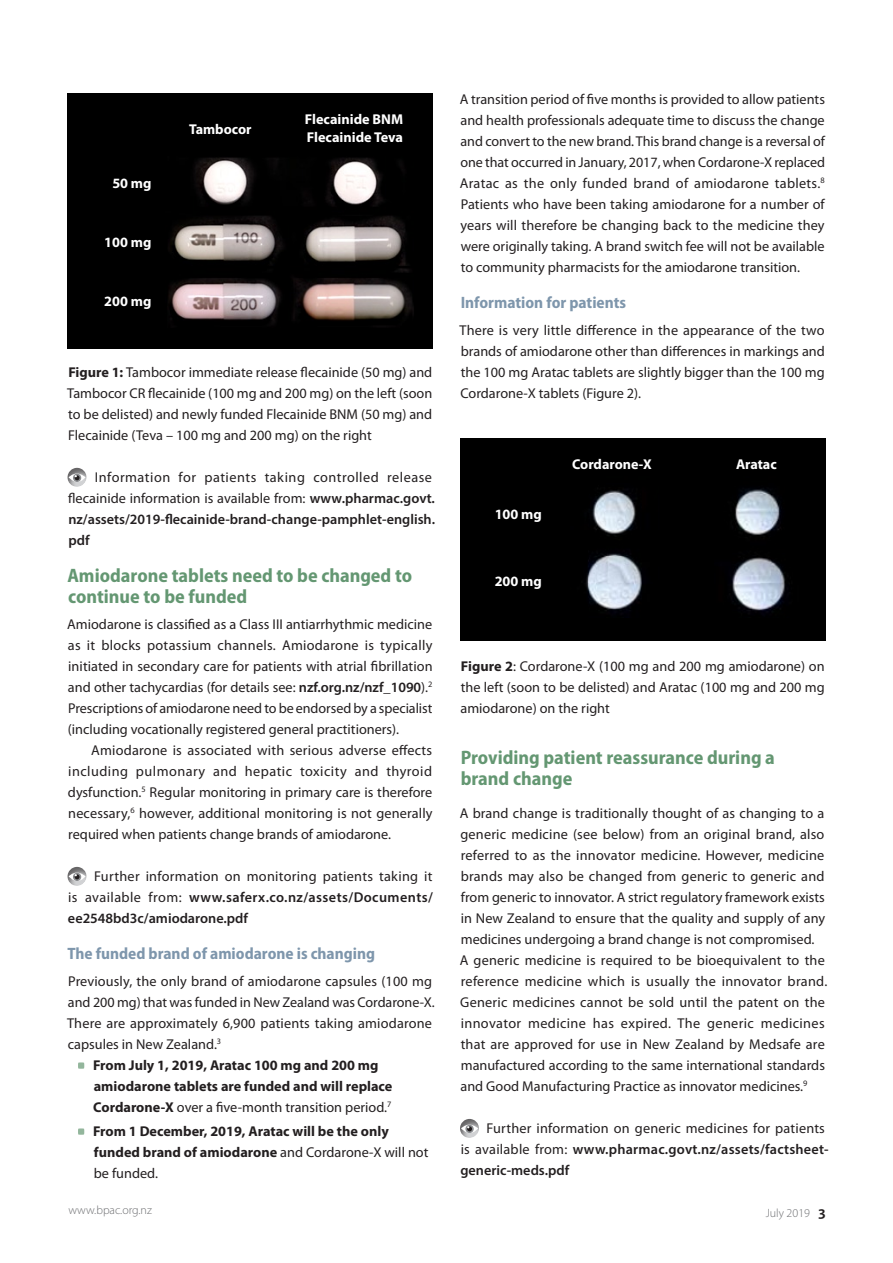
<style>
.page{position:relative;width:893px;height:1263px;background:#fff}
.page>*{position:absolute;margin:0;border:0;box-sizing:border-box;transform-origin:0 0}
.A_head{font:700 semi-condensed 19.5px/21px "Myriad Pro";color:#649772}
.B_head{font:700 semi-condensed 16.5px "Myriad Pro";color:#7e96ac}
.Body{font:14.25px/21px "Myriad Pro";color:#231f20;text-align:justify}
.Body_Line_Space{font:14.25px/21px "Myriad Pro";letter-spacing:.02em;color:#231f20}
.Body-First_Line_Inde{font:14.25px/21px "Myriad Pro";color:#231f20;text-align:justify}
.Bullet_List{font:700 14.25px/21px "Myriad Pro";color:#231f20}
.Body-2{font:700 14.25px "Myriad Pro";color:#fff}
.t1{font:300 12px "Myriad Pro";color:#6c6d70}
.s1{font-weight:700}
.s2{font-weight:600}
.s3{font-weight:400}
.s4{font-weight:600;font-size:15.75px;color:#231f20}
</style>
<div class="page">
<div style="left:65px;top:466px;width:23px;height:22px;background:#231f20;opacity:.6"></div>
<svg style="left:69px;top:474px;width:17px;height:8px"></svg>
<svg style="left:73px;top:474px;width:8px;height:8px"></svg>
<svg style="left:75px;top:475px;width:5px;height:5px"></svg>
<div style="left:65px;top:865px;width:23px;height:22px;background:#231f20;opacity:.6"></div>
<svg style="left:69px;top:873px;width:17px;height:8px"></svg>
<svg style="left:73px;top:873px;width:8px;height:8px"></svg>
<svg style="left:75px;top:874px;width:5px;height:5px"></svg>
<svg style="left:78px;top:1062px;width:6px;height:7px"></svg>
<svg style="left:78px;top:1128px;width:6px;height:7px"></svg>
<div style="left:458px;top:1117px;width:22px;height:22px;background:#231f20;opacity:.6"></div>
<svg style="left:461px;top:1125px;width:17px;height:8px"></svg>
<svg style="left:465px;top:1125px;width:9px;height:8px"></svg>
<svg style="left:467px;top:1126px;width:5px;height:5px"></svg>
<div style="left:68px;top:93px;width:365px;height:255px;background:#000"></div>
<img style="left:168px;top:157px;width:246px;height:167px">
<div style="left:460px;top:438px;width:365px;height:202px;background:#000"></div>
<img style="left:586px;top:488px;width:200px;height:127px">
<p class="Body-2" style="left:112px;top:174px;width:41px">50 mg</p>
<p class="Body-2" style="left:104px;top:233px;width:49px">100 mg</p>
<p class="Body-2" style="left:104px;top:292px;width:49px">200 mg</p>
<p class="Body-2" style="left:189px;top:120px;width:64px">Tambocor</p>
<p class="Body-2" style="left:305px;top:110px;width:100px">Flecainide BNM</p>
<p class="Body-2" style="left:307px;top:128px;width:98px">Flecainide Teva</p>
<p class="Body" style="left:67px;top:361px;width:367px"><span class="s1">Figure 1:</span> Tambocor immediate release flecainide (50 mg) and Tambocor CR flecainide (100 mg and 200 mg) on the left (soon to be delisted) and newly funded Flecainide BNM (50 mg) and Flecainide (Teva – 100 mg and 200 mg) on the right</p>
<p class="Body_Line_Space" style="left:68px;top:466px;width:369px;text-indent:27px">Information for patients taking controlled release flecainide information is available from: <span class="s2">www.pharmac.govt. nz/assets/2019-flecainide-brand-change-pamphlet-english. pdf</span></p>
<p class="A_head" style="left:67px;top:565px;width:346px">Amiodarone tablets need to be changed to continue to be funded</p>
<p class="Body" style="left:67px;top:613px;width:367px">Amiodarone is classified as a Class III antiarrhythmic medicine as it blocks potassium channels. Amiodarone is typically initiated in secondary care for patients with atrial fibrillation and other tachycardias (for details see: <span class="s2">nzf.org.nz/nzf_1090</span>).<sup>2<br></sup>Prescriptions of amiodarone need to be endorsed by a specialist (including vocationally registered general practitioners).</p>
<p class="Body-First_Line_Inde" style="left:68px;top:739px;width:366px;text-indent:23px">Amiodarone is associated with serious adverse effects including pulmonary and hepatic toxicity and thyroid dysfunction.<sup>5</sup> Regular monitoring in primary care is therefore necessary,<sup>6</sup> however, additional monitoring is not generally required when patients change brands of amiodarone.</p>
<p class="Body_Line_Space" style="left:68px;top:865px;width:366px;text-align:justify;text-indent:26px">Further information on monitoring patients taking it is available from: <span class="s2">www.saferx.co.nz/assets/Documents/ ee2548bd3c/amiodarone.pdf</span></p>
<p class="B_head" style="left:67px;top:944px;width:309px">The funded brand of amiodarone is changing</p>
<p class="Body" style="left:67px;top:970px;width:369px;text-align:left">Previously, the only brand of amiodarone capsules (100 mg and 200 mg) that was funded in New Zealand was Cordarone-X.<br>There are approximately 6,900 patients taking amiodarone capsules in New Zealand.<sup>3</sup></p>
<p class="Bullet_List" style="left:93px;top:1054px;width:301px">From July 1, 2019, Aratac 100 mg and 200 mg amiodarone tablets are funded and will replace<br>Cordarone-X <span class="s3">over a five-month transition period.</span><sup>7</sup></p>
<p class="Bullet_List" style="left:93px;top:1120px;width:337px">From 1 December, 2019, Aratac will be the only funded brand of amiodarone <span class="s3">and Cordarone-X will not be funded.</span></p>
<p class="Body" style="left:460px;top:88px;width:367px">A transition period of five months is provided to allow patients and health professionals adequate time to discuss the change and convert to the new brand. This brand change is a reversal of one that occurred in January, 2017, when Cordarone-X replaced Aratac as the only funded brand of amiodarone tablets.<sup>8<br></sup>Patients who have been taking amiodarone for a number of years will therefore be changing back to the medicine they were originally taking. A brand switch fee will not be available to community pharmacists for the amiodarone transition.</p>
<p class="B_head" style="left:461px;top:293px;width:167px">Information for patients</p>
<p class="Body" style="left:460px;top:319px;width:367px">There is very little difference in the appearance of the two brands of amiodarone other than differences in markings and the 100 mg Aratac tablets are slightly bigger than the 100 mg Cordarone-X tablets (Figure 2).</p>
<p class="Body-2" style="left:495px;top:504px;width:49px">100 mg</p>
<p class="Body-2" style="left:495px;top:572px;width:49px">200 mg</p>
<p class="Body-2" style="left:572px;top:455px;width:81px">Cordarone-X</p>
<p class="Body-2" style="left:736px;top:454px;width:42px">Aratac</p>
<p class="Body" style="left:460px;top:655px;width:366px"><span class="s1">Figure 2</span>: Cordarone-X (100 mg and 200 mg amiodarone) on the left (soon to be delisted) and Aratac (100 mg and 200 mg amiodarone) on the right</p>
<p class="A_head" style="left:461px;top:747px;width:316px">Providing patient reassurance during a brand change</p>
<p class="Body" style="left:460px;top:802px;width:367px">A brand change is traditionally thought of as changing to a generic medicine (see below) from an original brand, also referred to as the innovator medicine. However, medicine brands may also be changed from generic to generic and from generic to innovator. A strict regulatory framework exists in New Zealand to ensure that the quality and supply of any medicines undergoing a brand change is not compromised.</p>
<p class="Body" style="left:460px;top:949px;width:369px;text-align:left">A generic medicine is required to be bioequivalent to the reference medicine which is usually the innovator brand.<br>Generic medicines cannot be sold until the patent on the innovator medicine has expired. The generic medicines that are approved for use in New Zealand by Medsafe are manufactured according to the same international standards and Good Manufacturing Practice as innovator medicines.<sup>9</sup></p>
<p class="Body_Line_Space" style="left:460px;top:1117px;width:370px;text-indent:26px">Further information on generic medicines for patients is available from: <span class="s2">www.pharmac.govt.nz/assets/factsheet&shy;generic-meds.pdf</span></p>
<p class="t1" style="left:69px;top:1202px;width:85px">www.bpac.org.nz</p>
<p class="t1" style="left:766px;top:1206px;width:61px">July 2019 <span class="s4">3</span></p>
</div>
